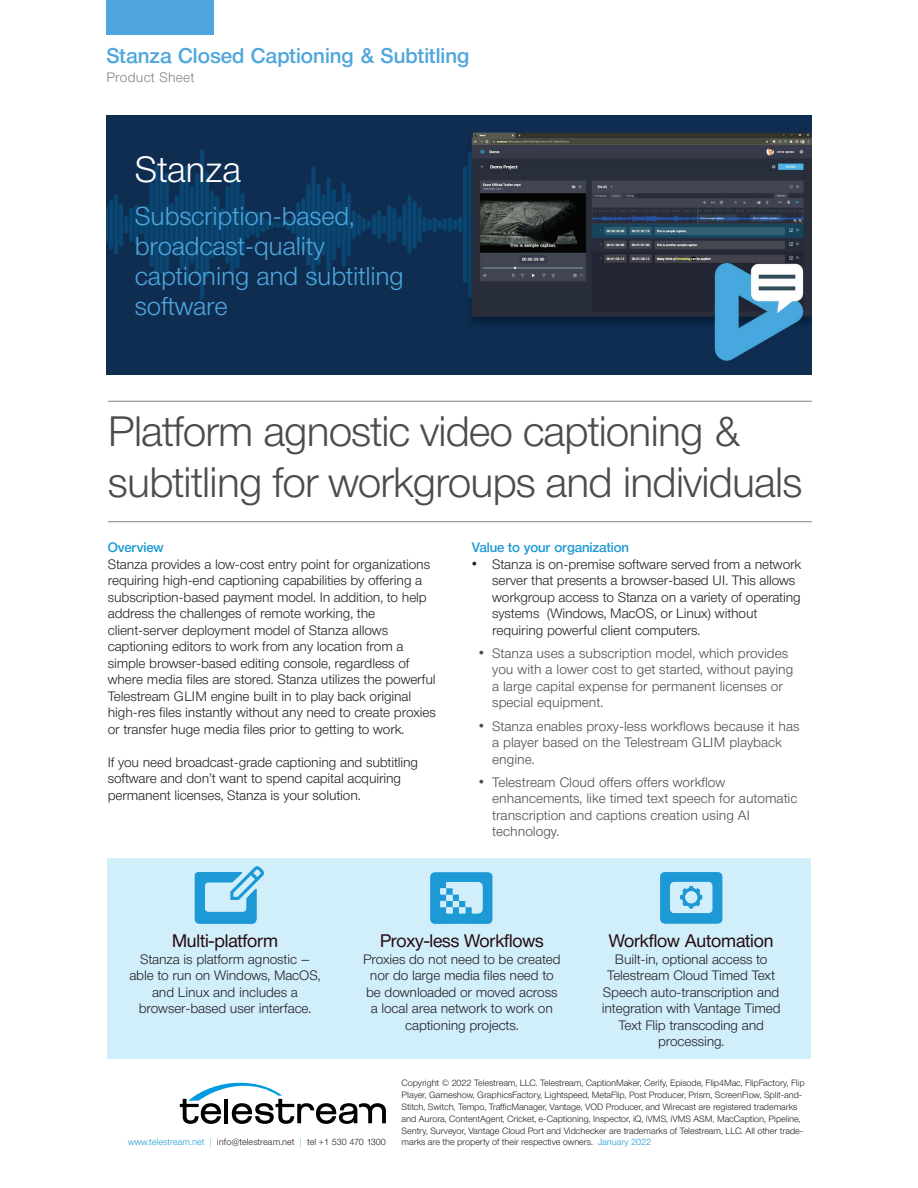
<style>
.page{position:relative;width:918px;height:1188px;background:#fff}
.page>*{position:absolute;margin:0;border:0;box-sizing:border-box;transform-origin:0 0}
.t1{font:300 42px/51px "Neue Helvetica BQ";letter-spacing:-.03em;color:#4c4c4d}
.t2{font:300 36px "Neue Helvetica BQ";letter-spacing:-.01em;color:#fff}
.t3{font:300 25.5px/30px "Neue Helvetica BQ";letter-spacing:-.01em;color:#4ea6dc}
.t4{font:500 21px "Neue Helvetica BQ";color:#4ea6dc}
.t5{font:18px "Neue Helvetica BQ";letter-spacing:-.01em;color:#260b0f}
.t6{font:300 13.5px/16.5px "Neue Helvetica BQ";letter-spacing:-.01em;color:#231f20}
.t7{font:300 13.5px/16.5px "Neue Helvetica BQ";color:#4c4c4d}
.t8{font:500 13.5px "Neue Helvetica BQ";letter-spacing:-.01em;color:#1d99d6}
.t9{font:300 13.5px "Neue Helvetica BQ";letter-spacing:.02em;color:#808285}
.t10{font:300 9px/11.9px "Neue Helvetica BQ";letter-spacing:-.01em;color:#231f20}
.s1{font-family:"Arial";font-weight:400;font-size:15px}
.s2{color:#1c99d6}
</style>
<div class="page">
<div style="left:107px;top:859px;width:704px;height:200px;background:#d1eefb"></div>
<img style="left:106px;top:115px;width:705px;height:260px">
<img style="left:194px;top:866px;width:69px;height:57px">
<img style="left:430px;top:872px;width:63px;height:51px">
<img style="left:660px;top:872px;width:63px;height:51px">
<svg style="left:180px;top:1083px;width:206px;height:41px"></svg>
<hr style="left:108px;top:401px;width:704px;height:1px;background:#808285">
<hr style="left:108px;top:521px;width:704px;height:1px;background:#808285">
<div style="left:106px;top:0;width:108px;height:34px;background:#4ea6dc"></div>
<h3 class="t4" style="left:106px;top:43px;width:365px">Stanza Closed Captioning &amp; Subtitling</h3>
<p class="t9" style="left:106px;top:69px;width:90px">Product Sheet</p>
<h2 class="t2" style="left:135px;top:147px;width:108px">Stanza</h2>
<h3 class="t3" style="left:135px;top:201px;width:270px">Subscription-based, broadcast-quality captioning and subtitling software</h3>
<h1 class="t1" style="left:108px;top:405px;width:696px">Platform agnostic video captioning &amp; subtitling for workgroups and individuals</h1>
<p class="t8" style="left:108px;top:539px;width:57px">Overview</p>
<p class="t6" style="left:108px;top:556px;width:330px">Stanza provides a low-cost entry point for organizations requiring high-end captioning capabilities by offering a subscription-based payment model. In addition, to help address the challenges of remote working, the client-server deployment model of Stanza allows captioning editors to work from any location from a simple browser-based editing console, regardless of where media files are stored. Stanza utilizes the powerful Telestream GLIM engine built in to play back original high-res files instantly without any need to create proxies or transfer huge media files prior to getting to work.</p>
<p class="t6" style="left:108px;top:754px;width:312px">If you need broadcast-grade captioning and subtitling software and don’t want to spend capital acquiring permanent licenses, Stanza is your solution.</p>
<p class="t8" style="left:472px;top:539px;width:159px">Value to your organization</p>
<p class="t6" style="left:492px;top:556px;width:311px;text-indent:-20px"><span class="s1">•</span> Stanza is on-premise software served from a network server that presents a browser-based UI. This allows workgroup access to Stanza on a variety of operating systems (Windows, MacOS, or Linux) without requiring powerful client computers.</p>
<p class="t7" style="left:492px;top:645px;width:303px;text-indent:-14px"><span class="s1">•</span> Stanza uses a subscription model, which provides you with a lower cost to get started, without paying a large capital expense for permanent licenses or special equipment.</p>
<p class="t7" style="left:492px;top:718px;width:309px;text-indent:-14px"><span class="s1">•</span> Stanza enables proxy-less workflows because it has a player based on the Telestream GLIM playback engine.</p>
<p class="t7" style="left:492px;top:774px;width:307px;text-indent:-14px"><span class="s1">•</span> Telestream Cloud offers offers workflow enhancements, like timed text speech for automatic transcription and captions creation using AI technology.</p>
<h3 class="t5" style="left:172px;top:930px;width:108px">Multi-platform</h3>
<p class="t6" style="left:129px;top:951px;width:193px;text-align:center">Stanza is platform agnostic – able to run on Windows, MacOS, and Linux and includes a browser-based user interface.</p>
<h3 class="t5" style="left:380px;top:930px;width:165px">Proxy-less Workflows</h3>
<p class="t6" style="left:363px;top:951px;width:199px;text-align:center">Proxies do not need to be created nor do large media files need to be downloaded or moved across a local area network to work on captioning projects.</p>
<h3 class="t5" style="left:609px;top:930px;width:166px">Workflow Automation</h3>
<p class="t6" style="left:602px;top:951px;width:180px;text-align:center">Built-in, optional access to<br>Telestream Cloud Timed Text<br>Speech auto-transcription and integration with Vantage Timed<br>Text Flip transcoding and processing.</p>
<p class="t10" style="left:128px;top:1136px;width:259px"><span class="s2">www.telestream.net |</span> info@telestream.net <span class="s2">|</span> tel +1 530 470 1300</p>
<p class="t10" style="left:402px;top:1077px;width:405px">Copyright © 2022 Telestream, LLC. Telestream, CaptionMaker, Cerify, Episode, Flip4Mac, FlipFactory, Flip Player, Gameshow, GraphicsFactory, Lightspeed, MetaFlip, Post Producer, Prism, ScreenFlow, Split-and-Stitch, Switch, Tempo, TrafficManager, Vantage, VOD Producer, and Wirecast are registered trademarks and Aurora, ContentAgent, Cricket, e-Captioning, Inspector, iQ, iVMS, iVMS ASM, MacCaption, Pipeline, Sentry, Surveyor, Vantage Cloud Port and Vidchecker are trademarks of Telestream, LLC. All other trade&shy;marks are the property of their respective owners. <span class="s2">January 2022</span></p>
</div>
